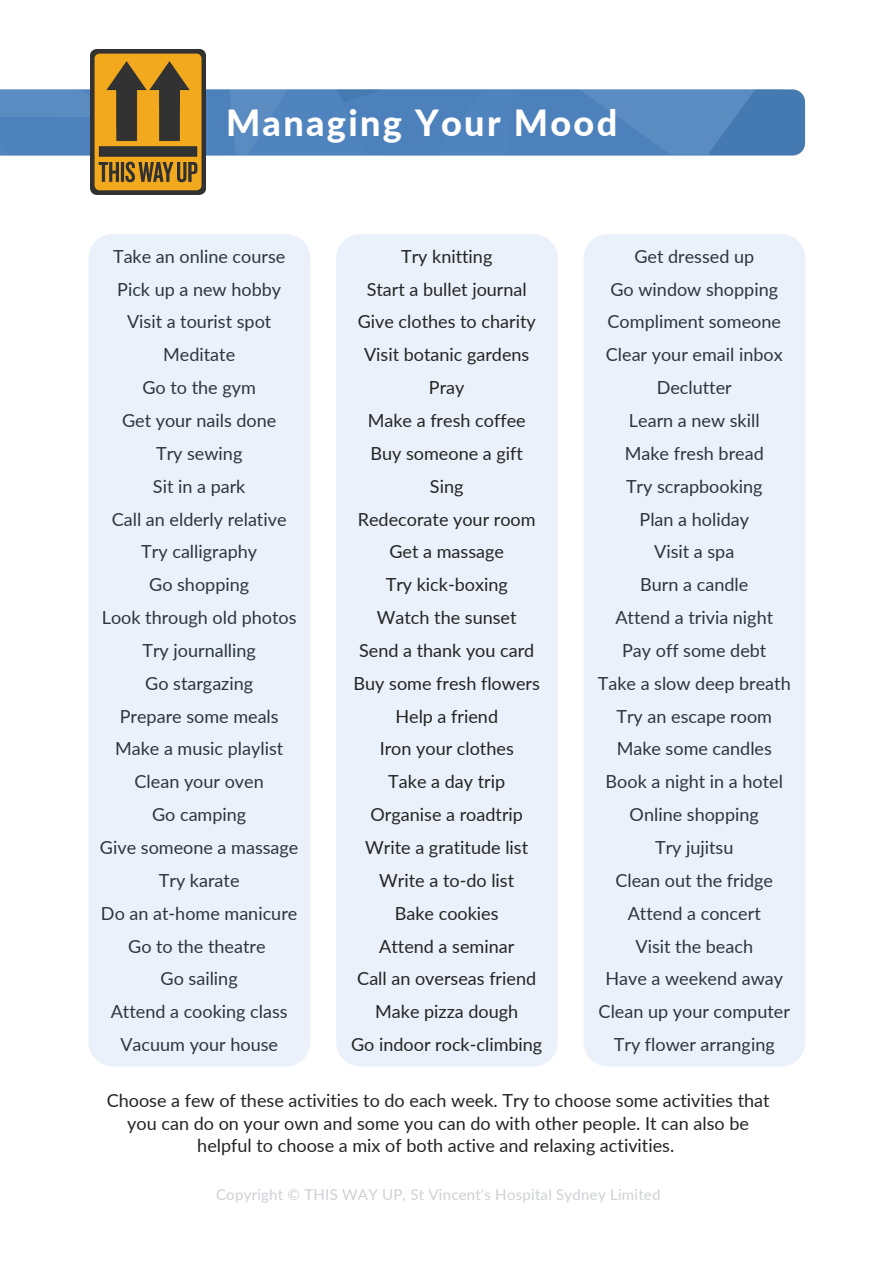
<style>
.page{position:relative;width:894px;height:1264px;background:#fff}
.page>*{position:absolute;margin:0;border:0;box-sizing:border-box;transform-origin:0 0}
.t1{font:800 36px "Lato";letter-spacing:.065em;color:#fff}
.t2{font:18px/22.5px "Lato";color:#242424;text-align:center}
.t3{font:15px "Lato";letter-spacing:.015em;color:#ced0d4}
</style>
<div class="page">
<svg style="left:782px;top:89px;width:22px;height:66px"></svg>
<svg style="left:0;top:89px;width:782px;height:66px;background:#5184bc"></svg>
<img style="left:90px;top:49px;width:115px;height:146px">
<div style="left:336px;top:234px;width:221px;height:832px;background:#eaf1fa;border-radius:24px"></div>
<div style="left:88px;top:234px;width:222px;height:832px;background:#eaf1fa;border-radius:24px"></div>
<div style="left:583px;top:234px;width:222px;height:832px;background:#eaf1fa;border-radius:24px"></div>
<p class="t1" style="left:226px;top:100px;width:392px">Managing Your Mood</p>
<p class="t2" style="left:113px;top:244px;width:174px">Take an online course</p>
<p class="t2" style="left:117px;top:277px;width:165px">Pick up a new hobby</p>
<p class="t2" style="left:127px;top:310px;width:146px">Visit a tourist spot</p>
<p class="t2" style="left:163px;top:343px;width:74px">Meditate</p>
<p class="t2" style="left:142px;top:376px;width:115px">Go to the gym</p>
<p class="t2" style="left:122px;top:409px;width:156px">Get your nails done</p>
<p class="t2" style="left:156px;top:441px;width:88px">Try sewing</p>
<p class="t2" style="left:153px;top:474px;width:94px">Sit in a park</p>
<p class="t2" style="left:112px;top:507px;width:176px">Call an elderly relative</p>
<p class="t2" style="left:141px;top:540px;width:117px">Try calligraphy</p>
<p class="t2" style="left:149px;top:573px;width:101px">Go shopping</p>
<p class="t2" style="left:102px;top:606px;width:196px">Look through old photos</p>
<p class="t2" style="left:142px;top:638px;width:115px">Try journalling</p>
<p class="t2" style="left:145px;top:671px;width:109px">Go stargazing</p>
<p class="t2" style="left:120px;top:704px;width:160px">Prepare some meals</p>
<p class="t2" style="left:115px;top:737px;width:170px">Make a music playlist</p>
<p class="t2" style="left:134px;top:770px;width:131px">Clean your oven</p>
<p class="t2" style="left:152px;top:803px;width:96px">Go camping</p>
<p class="t2" style="left:100px;top:835px;width:200px">Give someone a massage</p>
<p class="t2" style="left:159px;top:868px;width:82px">Try karate</p>
<p class="t2" style="left:101px;top:901px;width:198px">Do an at-home manicure</p>
<p class="t2" style="left:128px;top:934px;width:139px">Go to the theatre</p>
<p class="t2" style="left:161px;top:967px;width:79px">Go sailing</p>
<p class="t2" style="left:111px;top:1000px;width:178px">Attend a cooking class</p>
<p class="t2" style="left:120px;top:1032px;width:159px">Vacuum your house</p>
<p class="t2" style="left:401px;top:244px;width:93px">Try knitting</p>
<p class="t2" style="left:366px;top:277px;width:161px">Start a bullet journal</p>
<p class="t2" style="left:357px;top:310px;width:179px">Give clothes to charity</p>
<p class="t2" style="left:364px;top:343px;width:167px">Visit botanic gardens</p>
<p class="t2" style="left:429px;top:376px;width:37px">Pray</p>
<p class="t2" style="left:367px;top:409px;width:159px">Make a fresh coffee</p>
<p class="t2" style="left:370px;top:441px;width:154px">Buy someone a gift</p>
<p class="t2" style="left:430px;top:474px;width:35px">Sing</p>
<p class="t2" style="left:357px;top:507px;width:179px">Redecorate your room</p>
<p class="t2" style="left:389px;top:540px;width:116px">Get a massage</p>
<p class="t2" style="left:385px;top:573px;width:123px">Try kick-boxing</p>
<p class="t2" style="left:377px;top:606px;width:141px">Watch the sunset</p>
<p class="t2" style="left:359px;top:638px;width:177px">Send a thank you card</p>
<p class="t2" style="left:353px;top:671px;width:188px">Buy some fresh flowers</p>
<p class="t2" style="left:395px;top:704px;width:104px">Help a friend</p>
<p class="t2" style="left:379px;top:737px;width:136px">Iron your clothes</p>
<p class="t2" style="left:388px;top:770px;width:118px">Take a day trip</p>
<p class="t2" style="left:370px;top:803px;width:154px">Organise a roadtrip</p>
<p class="t2" style="left:365px;top:835px;width:164px">Write a gratitude list</p>
<p class="t2" style="left:379px;top:868px;width:136px">Write a to-do list</p>
<p class="t2" style="left:395px;top:901px;width:105px">Bake cookies</p>
<p class="t2" style="left:379px;top:934px;width:136px">Attend a seminar</p>
<p class="t2" style="left:357px;top:967px;width:180px">Call an overseas friend</p>
<p class="t2" style="left:375px;top:1000px;width:144px">Make pizza dough</p>
<p class="t2" style="left:351px;top:1032px;width:193px">Go indoor rock-climbing</p>
<p class="t2" style="left:634px;top:244px;width:121px">Get dressed up</p>
<p class="t2" style="left:610px;top:277px;width:169px">Go window shopping</p>
<p class="t2" style="left:607px;top:310px;width:175px">Compliment someone</p>
<p class="t2" style="left:605px;top:343px;width:178px">Clear your email inbox</p>
<p class="t2" style="left:656px;top:376px;width:77px">Declutter</p>
<p class="t2" style="left:628px;top:409px;width:132px">Learn a new skill</p>
<p class="t2" style="left:624px;top:441px;width:140px">Make fresh bread</p>
<p class="t2" style="left:625px;top:474px;width:138px">Try scrapbooking</p>
<p class="t2" style="left:639px;top:507px;width:111px">Plan a holiday</p>
<p class="t2" style="left:654px;top:540px;width:82px">Visit a spa</p>
<p class="t2" style="left:640px;top:573px;width:109px">Burn a candle</p>
<p class="t2" style="left:615px;top:606px;width:159px">Attend a trivia night</p>
<p class="t2" style="left:622px;top:638px;width:146px">Pay off some debt</p>
<p class="t2" style="left:597px;top:671px;width:194px">Take a slow deep breath</p>
<p class="t2" style="left:616px;top:704px;width:157px">Try an escape room</p>
<p class="t2" style="left:616px;top:737px;width:157px">Make some candles</p>
<p class="t2" style="left:605px;top:770px;width:179px">Book a night in a hotel</p>
<p class="t2" style="left:629px;top:803px;width:131px">Online shopping</p>
<p class="t2" style="left:655px;top:835px;width:80px">Try jujitsu</p>
<p class="t2" style="left:615px;top:868px;width:159px">Clean out the fridge</p>
<p class="t2" style="left:627px;top:901px;width:134px">Attend a concert</p>
<p class="t2" style="left:635px;top:934px;width:119px">Visit the beach</p>
<p class="t2" style="left:605px;top:967px;width:179px">Have a weekend away</p>
<p class="t2" style="left:598px;top:1000px;width:193px">Clean up your computer</p>
<p class="t2" style="left:613px;top:1032px;width:162px">Try flower arranging</p>
<p class="t2" style="left:107px;top:1089px;width:664px">Choose a few of these activities to do each week. Try to choose some activities that you can do on your own and some you can do with other people. It can also be helpful to choose a mix of both active and relaxing activities.</p>
<p class="t3" style="left:216px;top:1185px;width:446px">Copyright © THIS WAY UP, St Vincent's Hospital Sydney Limited</p>
</div>
